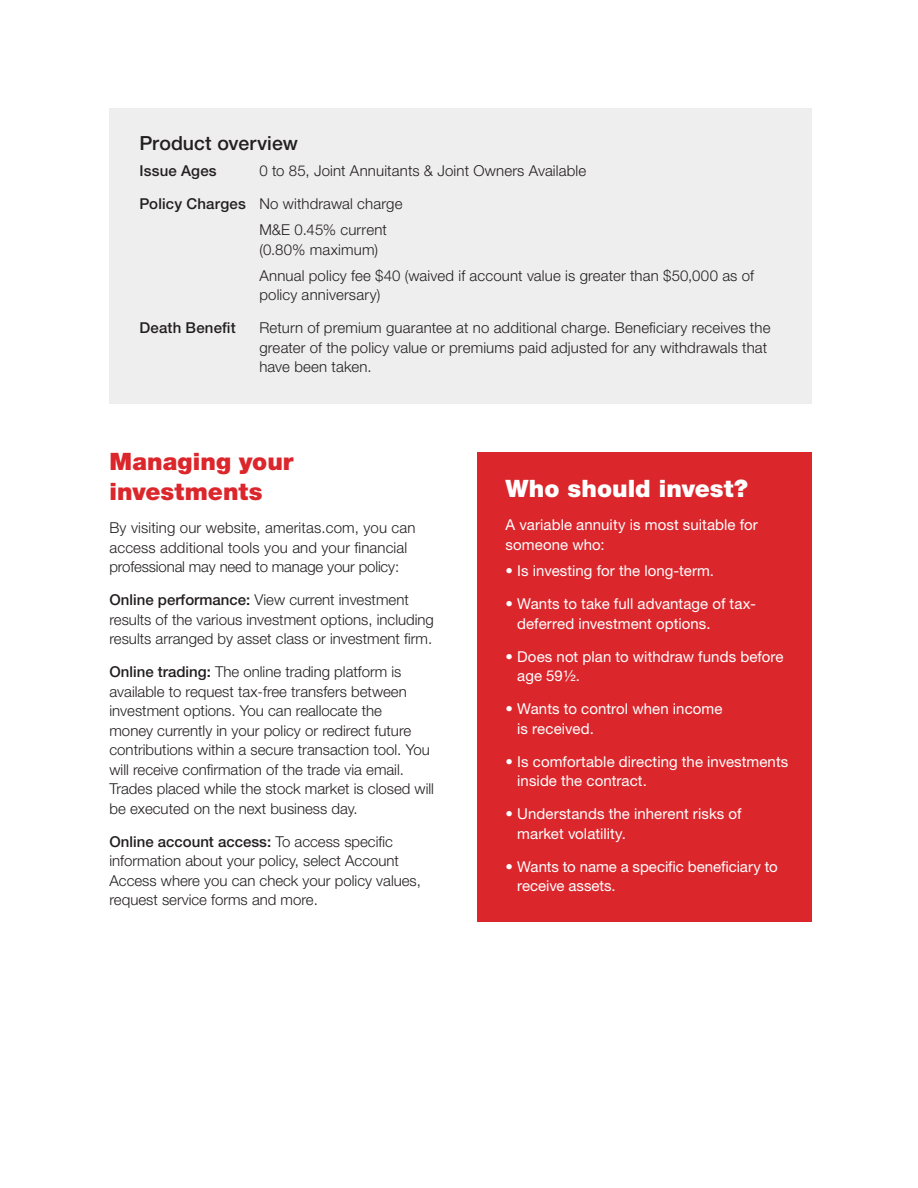
<style>
.page{position:relative;width:918px;height:1188px;background:#fff}
.page>*{position:absolute;margin:0;border:0;box-sizing:border-box;transform-origin:0 0}
.Body_copy_10{font:900 24px/30px "Helvetica Neue LT Std";color:#db262c}
.t1{font:900 24px "Helvetica Neue LT Std";color:#fff}
.subhead{font:500 19.5px "Helvetica Neue LT Std";letter-spacing:.005em;color:#231f20}
.first_paragraph{font:300 15px/19.5px "Helvetica Neue LT Std";color:#231f20}
.P9{font:15px/19.5px "Helvetica Neue LT Std";letter-spacing:.005em;color:#fff}
.body{font:300 15px/19.5px "Helvetica Neue LT Std";letter-spacing:.01em;color:#231f20}
.body-2{font:500 15px "Helvetica Neue LT Std";letter-spacing:.015em;color:#231f20}
.first_paragraph-2{font:500 15px "Helvetica Neue LT Std";letter-spacing:.015em;color:#231f20}
.s1{font-weight:500}
</style>
<div class="page">
<div style="left:109px;top:109px;width:703px;height:295px;background:#eeeeef"></div>
<div style="left:477px;top:452px;width:335px;height:470px;background:#db262c"></div>
<p class="subhead" style="left:139px;top:131px;width:160px">Product overview</p>
<p class="first_paragraph-2" style="left:139px;top:162px;width:79px">Issue Ages</p>
<p class="first_paragraph" style="left:259px;top:160px;width:328px">0 to 85, Joint Annuitants &amp; Joint Owners Available</p>
<p class="body" style="left:139px;top:193px;width:265px"><span class="s1">Policy Charges</span> No withdrawal charge</p>
<p class="body" style="left:259px;top:220px;width:129px">M&amp;E 0.45% current (0.80% maximum)</p>
<p class="body" style="left:259px;top:265px;width:496px">Annual policy fee $40 (waived if account value is greater than $50,000 as of policy anniversary)</p>
<p class="body-2" style="left:139px;top:319px;width:98px">Death Benefit</p>
<p class="body" style="left:259px;top:318px;width:513px">Return of premium guarantee at no additional charge. Beneficiary receives the greater of the policy value or premiums paid adjusted for any withdrawals that have been taken.</p>
<p class="Body_copy_10" style="left:110px;top:446px;width:186px">Managing your investments</p>
<p class="first_paragraph" style="left:110px;top:518px;width:307px">By visiting our website, ameritas.com, you can access additional tools you and your financial professional may need to manage your policy:</p>
<p class="first_paragraph" style="left:110px;top:590px;width:326px"><span class="s1">Online performance:</span> View current investment results of the various investment options, including results arranged by asset class or investment firm.</p>
<p class="first_paragraph" style="left:110px;top:662px;width:326px"><span class="s1">Online trading:</span> The online trading platform is available to request tax-free transfers between investment options. You can reallocate the<br>money currently in your policy or redirect future contributions within a secure transaction tool. You will receive confirmation of the trade via email.<br>Trades placed while the stock market is closed will be executed on the next business day.</p>
<p class="first_paragraph" style="left:110px;top:831px;width:313px"><span class="s1">Online account access:</span> To access specific information about your policy, select Account Access where you can check your policy values, request service forms and more.</p>
<h2 class="t1" style="left:506px;top:475px;width:244px">Who should invest?</h2>
<p class="P9" style="left:506px;top:515px;width:254px">A variable annuity is most suitable for someone who:</p>
<p class="P9" style="left:506px;top:561px;width:210px">• Is investing for the long-term.</p>
<p class="P9" style="left:517px;top:594px;width:240px;text-indent:-12px">• Wants to take full advantage of tax&shy;deferred investment options.</p>
<p class="P9" style="left:517px;top:646px;width:268px;text-indent:-12px">• Does not plan to withdraw funds before age 59½.</p>
<p class="P9" style="left:517px;top:699px;width:207px;text-indent:-12px">• Wants to control when income is received.</p>
<p class="P9" style="left:517px;top:751px;width:273px;text-indent:-12px">• Is comfortable directing the investments inside the contract.</p>
<p class="P9" style="left:517px;top:804px;width:226px;text-indent:-12px">• Understands the inherent risks of market volatility.</p>
<p class="P9" style="left:517px;top:856px;width:262px;text-indent:-12px">• Wants to name a specific beneficiary to receive assets.</p>
</div>
